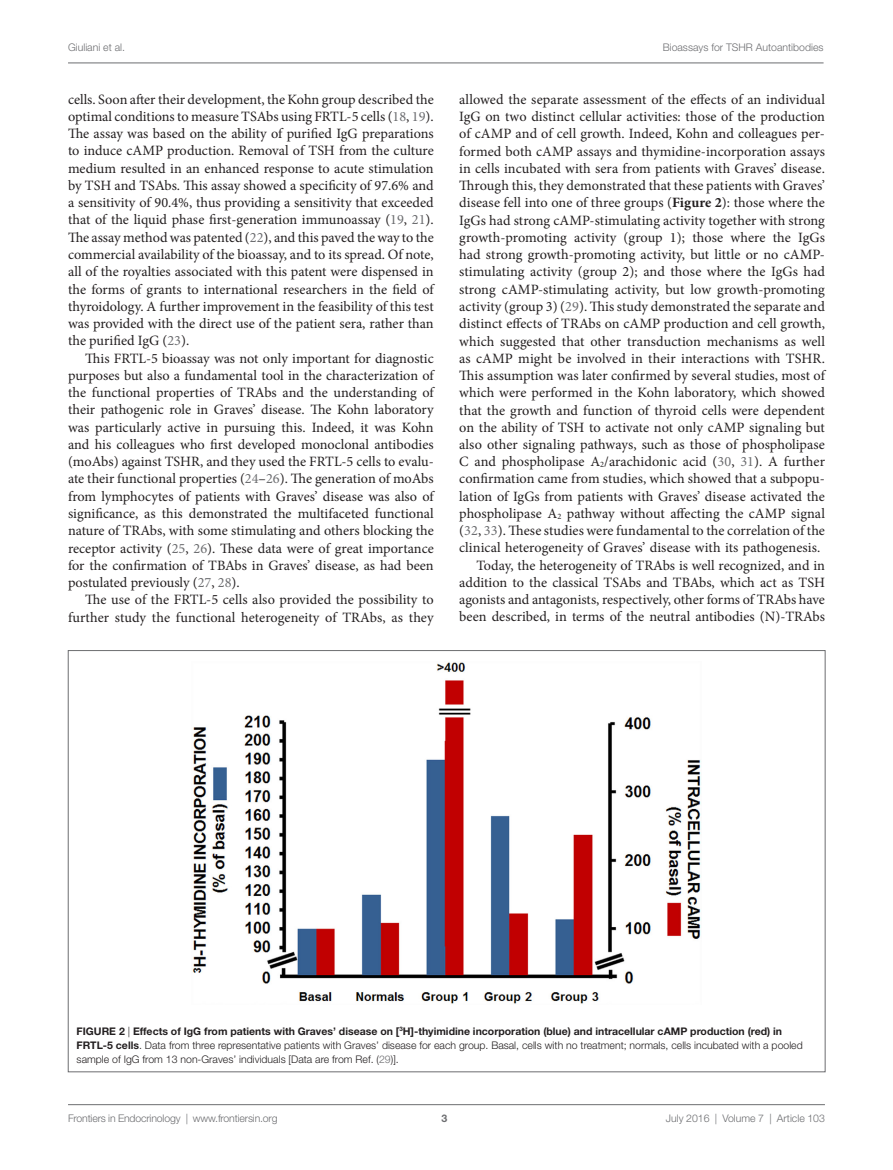
<style>
.page{position:relative;width:893px;height:1170px;background:#fff}
.page>*{position:absolute;margin:0;border:0;box-sizing:border-box;transform-origin:0 0}
.t1{font:14.25px/17.2px "Minion Pro";color:#231f20;text-align:justify}
.t2{font:300 10.5px/14.2px "Helvetica Neue LT Std";color:#231f20}
.t3{font:300 10.5px "Helvetica Neue LT Std";color:#6c6d70}
.t4{font:700 10.5px "Helvetica Neue LT Std";color:#6c6d70}
.s1{color:#6c6d70}
.s2{font-weight:700}
</style>
<div class="page">
<img style="left:192px;top:662px;width:509px;height:342px">
<hr style="left:68px;top:1104px;width:757px;height:1px;background:#6c6d70">
<hr style="left:68px;top:63px;width:755px;height:1px;background:#6c6d70">
<p class="t3" style="left:68px;top:41px;width:58px">Giuliani et al.</p>
<p class="t3" style="left:663px;top:41px;width:162px">Bioassays for TSHR Autoantibodies</p>
<p class="t1" style="left:68px;top:90px;width:367px">cells. Soon after their development, the Kohn group described the optimal conditions to measure TSAbs using FRTL-5 cells (<span class="s1">18</span>, <span class="s1">19</span>).<br>The assay was based on the ability of purified IgG preparations to induce cAMP production. Removal of TSH from the culture medium resulted in an enhanced response to acute stimulation by TSH and TSAbs. This assay showed a specificity of 97.6% and a sensitivity of 90.4%, thus providing a sensitivity that exceeded that of the liquid phase first-generation immunoassay (<span class="s1">19</span>, <span class="s1">21</span>).<br>The assay method was patented (<span class="s1">22</span>), and this paved the way to the commercial availability of the bioassay, and to its spread. Of note, all of the royalties associated with this patent were dispensed in the forms of grants to international researchers in the field of thyroidology. A further improvement in the feasibility of this test was provided with the direct use of the patient sera, rather than the purified IgG (<span class="s1">23</span>).</p>
<p class="t1" style="left:68px;top:349px;width:367px;text-indent:17px">This FRTL-5 bioassay was not only important for diagnostic purposes but also a fundamental tool in the characterization of the functional properties of TRAbs and the understanding of their pathogenic role in Graves’ disease. The Kohn laboratory was particularly active in pursuing this. Indeed, it was Kohn and his colleagues who first developed monoclonal antibodies (moAbs) against TSHR, and they used the FRTL-5 cells to evalu&shy;ate their functional properties (<span class="s1">24</span>–<span class="s1">26</span>). The generation of moAbs from lymphocytes of patients with Graves’ disease was also of significance, as this demonstrated the multifaceted functional nature of TRAbs, with some stimulating and others blocking the receptor activity (<span class="s1">25</span>, <span class="s1">26</span>). These data were of great importance for the confirmation of TBAbs in Graves’ disease, as had been postulated previously (<span class="s1">27</span>, <span class="s1">28</span>).</p>
<p class="t1" style="left:68px;top:591px;width:367px;text-align:right">The use of the FRTL-5 cells also provided the possibility to further study the functional heterogeneity of TRAbs, as they</p>
<p class="t1" style="left:459px;top:91px;width:367px">allowed the separate assessment of the effects of an individual</p>
<p class="t1" style="left:459px;top:108px;width:367px">IgG on two distinct cellular activities: those of the production</p>
<p class="t1" style="left:459px;top:125px;width:367px">of cAMP and of cell growth. Indeed, Kohn and colleagues per-</p>
<p class="t1" style="left:459px;top:142px;width:367px">formed both cAMP assays and thymidine-incorporation assays</p>
<p class="t1" style="left:459px;top:160px;width:367px">in cells incubated with sera from patients with Graves’ disease.</p>
<p class="t1" style="left:459px;top:177px;width:367px">Through this, they demonstrated that these patients with Graves’</p>
<p class="t1" style="left:459px;top:194px;width:367px">disease fell into one of three groups (<span class="s2">Figure 2</span>): those where the</p>
<p class="t1" style="left:459px;top:211px;width:367px">IgGs had strong cAMP-stimulating activity together with strong</p>
<p class="t1" style="left:459px;top:229px;width:367px">growth-promoting activity (group 1); those where the IgGs</p>
<p class="t1" style="left:459px;top:246px;width:367px">had strong growth-promoting activity, but little or no cAMP-</p>
<p class="t1" style="left:459px;top:263px;width:367px">stimulating activity (group 2); and those where the IgGs had</p>
<p class="t1" style="left:459px;top:280px;width:367px">strong cAMP-stimulating activity, but low growth-promoting</p>
<p class="t1" style="left:459px;top:298px;width:367px">activity (group 3) (<span class="s1">29</span>). This study demonstrated the separate and</p>
<p class="t1" style="left:459px;top:315px;width:367px">distinct effects of TRAbs on cAMP production and cell growth,</p>
<p class="t1" style="left:459px;top:332px;width:367px">which suggested that other transduction mechanisms as well</p>
<p class="t1" style="left:459px;top:349px;width:367px">as cAMP might be involved in their interactions with TSHR.</p>
<p class="t1" style="left:459px;top:367px;width:367px">This assumption was later confirmed by several studies, most of</p>
<p class="t1" style="left:459px;top:384px;width:367px">which were performed in the Kohn laboratory, which showed</p>
<p class="t1" style="left:459px;top:401px;width:367px">that the growth and function of thyroid cells were dependent</p>
<p class="t1" style="left:459px;top:418px;width:367px">on the ability of TSH to activate not only cAMP signaling but</p>
<p class="t1" style="left:459px;top:436px;width:367px">also other signaling pathways, such as those of phospholipase</p>
<p class="t1" style="left:459px;top:453px;width:367px">C and phospholipase A<sub>2</sub>/arachidonic acid (<span class="s1">30</span>, <span class="s1">31</span>). A further</p>
<p class="t1" style="left:459px;top:470px;width:367px">confirmation came from studies, which showed that a subpopu-</p>
<p class="t1" style="left:459px;top:487px;width:367px">lation of IgGs from patients with Graves’ disease activated the</p>
<p class="t1" style="left:459px;top:504px;width:367px">phospholipase A<sub>2</sub> pathway without affecting the cAMP signal</p>
<p class="t1" style="left:459px;top:522px;width:367px">(<span class="s1">32</span>, <span class="s1">33</span>). These studies were fundamental to the correlation of the</p>
<p class="t1" style="left:459px;top:539px;width:362px">clinical heterogeneity of Graves’ disease with its pathogenesis.</p>
<p class="t1" style="left:476px;top:556px;width:350px">Today, the heterogeneity of TRAbs is well recognized, and in</p>
<p class="t1" style="left:459px;top:573px;width:367px">addition to the classical TSAbs and TBAbs, which act as TSH</p>
<p class="t1" style="left:459px;top:591px;width:367px">agonists and antagonists, respectively, other forms of TRAbs have</p>
<p class="t1" style="left:459px;top:608px;width:367px">been described, in terms of the neutral antibodies (N)-TRAbs</p>
<p class="t2" style="left:77px;top:1023px;width:728px"><span class="s2">FIGURE 2</span> | <span class="s2">Effects of IgG from patients with Graves’ disease on [</span><sup>3</sup><span class="s2">H]-thyimidine incorporation (blue) and intracellular cAMP production (red) in<br>FRTL-5 cells</span>. Data from three representative patients with Graves’ disease for each group. Basal, cells with no treatment; normals, cells incubated with a pooled sample of IgG from 13 non-Graves’ individuals [Data are from Ref. (<span class="s1">29</span>)].</p>
<p class="t3" style="left:68px;top:1111px;width:211px">Frontiers in Endocrinology | www.frontiersin.org</p>
<p class="t3" style="left:666px;top:1111px;width:161px">July 2016 | Volume 7 | Article 103</p>
<p class="t4" style="left:441px;top:1111px;width:7px">3</p>
</div>
